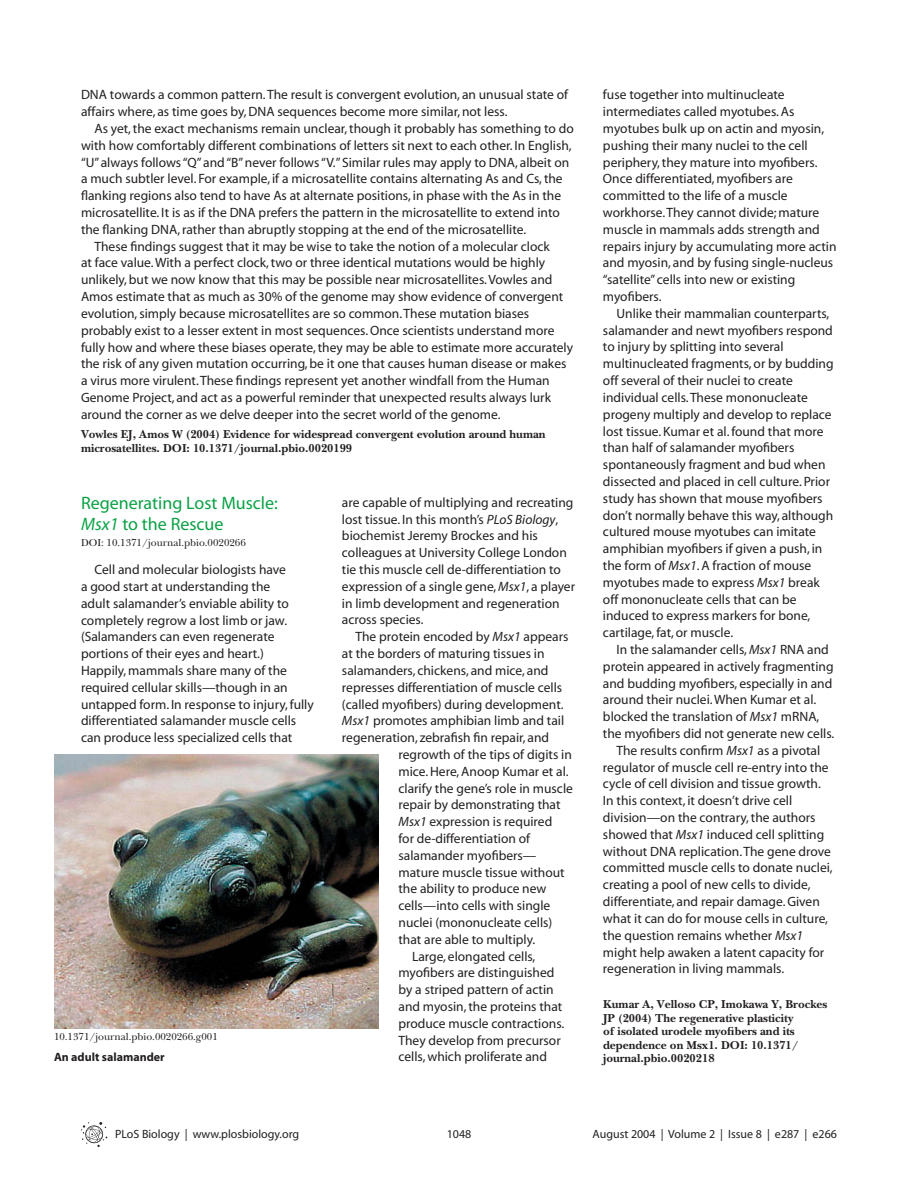
<style>
.page{position:relative;width:918px;height:1202px;background:#fff}
.page>*{position:absolute;margin:0;border:0;box-sizing:border-box;transform-origin:0 0}
.t1{font:18px/21px "Myriad";color:#09a245}
.t2{font:13.5px/16.8px "Myriad";color:#231f20}
.t3{font:700 12px/13.5px "PLB Iserif";color:#231f20}
.t4{font:12px "Myriad";color:#231f20}
.t5{font:700 12px "Myriad";color:#231f20}
.t6{font:500 10.5px "PLB Iserif";color:#231f20}
.s1{font-style:italic}
</style>
<div class="page">
<svg style="left:81px;top:1122px;width:26px;height:25px"></svg>
<img style="left:54px;top:754px;width:324px;height:274px">
<p class="t2" style="left:81px;top:88px;width:489px">DNA towards a common pattern. The result is convergent evolution, an unusual state of affairs where, as time goes by, DNA sequences become more similar, not less.</p>
<p class="t2" style="left:94px;top:121px;width:481px">As yet, the exact mechanisms remain unclear, though it probably has something to do</p>
<p class="t2" style="left:81px;top:138px;width:492px">with how comfortably different combinations of letters sit next to each other. In English,</p>
<p class="t2" style="left:81px;top:155px;width:490px">“U” always follows “Q” and “B” never follows “V.” Similar rules may apply to DNA, albeit on</p>
<p class="t2" style="left:81px;top:172px;width:483px">a much subtler level. For example, if a microsatellite contains alternating As and Cs, the</p>
<p class="t2" style="left:81px;top:188px;width:482px">flanking regions also tend to have As at alternate positions, in phase with the As in the</p>
<p class="t2" style="left:81px;top:205px;width:480px">microsatellite. It is as if the DNA prefers the pattern in the microsatellite to extend into</p>
<p class="t2" style="left:81px;top:222px;width:447px">the flanking DNA, rather than abruptly stopping at the end of the microsatellite.</p>
<p class="t2" style="left:94px;top:239px;width:457px">These findings suggest that it may be wise to take the notion of a molecular clock</p>
<p class="t2" style="left:81px;top:256px;width:466px">at face value. With a perfect clock, two or three identical mutations would be highly</p>
<p class="t2" style="left:81px;top:272px;width:473px">unlikely, but we now know that this may be possible near microsatellites. Vowles and</p>
<p class="t2" style="left:81px;top:289px;width:484px">Amos estimate that as much as 30% of the genome may show evidence of convergent</p>
<p class="t2" style="left:81px;top:306px;width:450px">evolution, simply because microsatellites are so common. These mutation biases</p>
<p class="t2" style="left:81px;top:323px;width:475px">probably exist to a lesser extent in most sequences. Once scientists understand more</p>
<p class="t2" style="left:81px;top:340px;width:494px">fully how and where these biases operate, they may be able to estimate more accurately</p>
<p class="t2" style="left:81px;top:356px;width:487px">the risk of any given mutation occurring, be it one that causes human disease or makes</p>
<p class="t2" style="left:81px;top:373px;width:470px">a virus more virulent. These findings represent yet another windfall from the Human</p>
<p class="t2" style="left:81px;top:390px;width:472px">Genome Project, and act as a powerful reminder that unexpected results always lurk</p>
<p class="t2" style="left:81px;top:407px;width:421px">around the corner as we delve deeper into the secret world of the genome.</p>
<p class="t3" style="left:81px;top:429px;width:466px">Vowles EJ, Amos W (2004) Evidence for widespread convergent evolution around human microsatellites. DOI: 10.1371/journal.pbio.0020199</p>
<h1 class="t1" style="left:81px;top:493px;width:198px">Regenerating Lost Muscle:<br><span class="s1">Msx1</span> to the Rescue</h1>
<p class="t6" style="left:81px;top:538px;width:166px">DOI: 10.1371/journal.pbio.0020266</p>
<p class="t2" style="left:81px;top:562px;width:234px;text-indent:14px">Cell and molecular biologists have<br>a good start at understanding the<br>adult salamander’s enviable ability to completely regrow a lost limb or jaw. (Salamanders can even regenerate portions of their eyes and heart.)<br>Happily, mammals share many of the required cellular skills—though in an untapped form. In response to injury, fully differentiated salamander muscle cells can produce less specialized cells that</p>
<p class="t6" style="left:54px;top:1032px;width:165px">10.1371/journal.pbio.0020266.g001</p>
<p class="t5" style="left:54px;top:1053px;width:112px">An adult salamander</p>
<p class="t2" style="left:342px;top:495px;width:235px">are capable of multiplying and recreating lost tissue. In this month’s <span class="s1">PLoS Biology</span>, biochemist Jeremy Brockes and his colleagues at University College London tie this muscle cell de-differentiation to expression of a single gene, <span class="s1">Msx1</span>, a player in limb development and regeneration across species.</p>
<p class="t2" style="left:355px;top:629px;width:215px">The protein encoded by <span class="s1">Msx1</span> appears</p>
<p class="t2" style="left:342px;top:646px;width:204px">at the borders of maturing tissues in</p>
<p class="t2" style="left:342px;top:663px;width:208px">salamanders, chickens, and mice, and</p>
<p class="t2" style="left:342px;top:680px;width:222px">represses differentiation of muscle cells</p>
<p class="t2" style="left:342px;top:696px;width:223px">(called myofibers) during development.</p>
<p class="t2" style="left:342px;top:713px;width:224px"><span class="s1">Msx1</span> promotes amphibian limb and tail</p>
<p class="t2" style="left:342px;top:730px;width:209px">regeneration, zebrafish fin repair, and</p>
<p class="t2" style="left:399px;top:747px;width:175px">regrowth of the tips of digits in</p>
<p class="t2" style="left:399px;top:764px;width:172px">mice. Here, Anoop Kumar et al.</p>
<p class="t2" style="left:399px;top:780px;width:176px">clarify the gene’s role in muscle</p>
<p class="t2" style="left:399px;top:797px;width:164px">repair by demonstrating that</p>
<p class="t2" style="left:399px;top:814px;width:155px"><span class="s1">Msx1</span> expression is required</p>
<p class="t2" style="left:399px;top:831px;width:133px">for de-differentiation of</p>
<p class="t2" style="left:399px;top:848px;width:139px">salamander myofibers—</p>
<p class="t2" style="left:399px;top:864px;width:168px">mature muscle tissue without</p>
<p class="t2" style="left:399px;top:881px;width:149px">the ability to produce new</p>
<p class="t2" style="left:399px;top:898px;width:153px">cells—into cells with single</p>
<p class="t2" style="left:399px;top:915px;width:155px">nuclei (mononucleate cells)</p>
<p class="t2" style="left:399px;top:932px;width:138px">that are able to multiply.</p>
<p class="t2" style="left:412px;top:948px;width:125px">Large, elongated cells,</p>
<p class="t2" style="left:399px;top:965px;width:157px">myofibers are distinguished</p>
<p class="t2" style="left:399px;top:982px;width:157px">by a striped pattern of actin</p>
<p class="t2" style="left:399px;top:999px;width:165px">and myosin, the proteins that</p>
<p class="t2" style="left:399px;top:1016px;width:167px">produce muscle contractions.</p>
<p class="t2" style="left:399px;top:1032px;width:164px">They develop from precursor</p>
<p class="t2" style="left:399px;top:1049px;width:150px">cells, which proliferate and</p>
<p class="t2" style="left:603px;top:87px;width:235px">fuse together into multinucleate intermediates called myotubes. As myotubes bulk up on actin and myosin, pushing their many nuclei to the cell periphery, they mature into myofibers.<br>Once differentiated, myofibers are committed to the life of a muscle workhorse. They cannot divide; mature muscle in mammals adds strength and repairs injury by accumulating more actin and myosin, and by fusing single-nucleus “satellite” cells into new or existing myofibers.</p>
<p class="t2" style="left:603px;top:306px;width:232px;text-indent:14px">Unlike their mammalian counterparts, salamander and newt myofibers respond to injury by splitting into several multinucleated fragments, or by budding off several of their nuclei to create individual cells. These mononucleate progeny multiply and develop to replace lost tissue. Kumar et al. found that more than half of salamander myofibers spontaneously fragment and bud when dissected and placed in cell culture. Prior study has shown that mouse myofibers don’t normally behave this way, although cultured mouse myotubes can imitate amphibian myofibers if given a push, in the form of <span class="s1">Msx1</span>. A fraction of mouse myotubes made to express <span class="s1">Msx1</span> break off mononucleate cells that can be induced to express markers for bone, cartilage, fat, or muscle.</p>
<p class="t2" style="left:616px;top:642px;width:214px">In the salamander cells, <span class="s1">Msx1</span> RNA and</p>
<p class="t2" style="left:603px;top:659px;width:232px">protein appeared in actively fragmenting</p>
<p class="t2" style="left:603px;top:675px;width:231px">and budding myofibers, especially in and</p>
<p class="t2" style="left:603px;top:692px;width:215px">around their nuclei. When Kumar et al.</p>
<p class="t2" style="left:603px;top:709px;width:218px">blocked the translation of <span class="s1">Msx1</span> mRNA,</p>
<p class="t2" style="left:603px;top:726px;width:233px">the myofibers did not generate new cells.</p>
<p class="t2" style="left:616px;top:743px;width:205px">The results confirm <span class="s1">Msx1</span> as a pivotal</p>
<p class="t2" style="left:603px;top:759px;width:227px">regulator of muscle cell re-entry into the</p>
<p class="t2" style="left:603px;top:776px;width:219px">cycle of cell division and tissue growth.</p>
<p class="t2" style="left:603px;top:793px;width:191px">In this context, it doesn’t drive cell</p>
<p class="t2" style="left:603px;top:810px;width:214px">division—on the contrary, the authors</p>
<p class="t2" style="left:603px;top:827px;width:223px">showed that <span class="s1">Msx1</span> induced cell splitting</p>
<p class="t2" style="left:603px;top:843px;width:229px">without DNA replication. The gene drove</p>
<p class="t2" style="left:603px;top:860px;width:231px">committed muscle cells to donate nuclei,</p>
<p class="t2" style="left:603px;top:877px;width:209px">creating a pool of new cells to divide,</p>
<p class="t2" style="left:603px;top:894px;width:218px">differentiate, and repair damage. Given</p>
<p class="t2" style="left:603px;top:911px;width:227px">what it can do for mouse cells in culture,</p>
<p class="t2" style="left:603px;top:927px;width:202px">the question remains whether <span class="s1">Msx1</span></p>
<p class="t2" style="left:603px;top:944px;width:223px">might help awaken a latent capacity for</p>
<p class="t2" style="left:603px;top:961px;width:183px">regeneration in living mammals.</p>
<p class="t3" style="left:603px;top:999px;width:226px">Kumar A, Velloso CP, Imokawa Y, Brockes JP (2004) The regenerative plasticity<br>of isolated urodele myofibers and its dependence on Msx1. DOI: 10.1371/ journal.pbio.0020218</p>
<p class="t4" style="left:115px;top:1129px;width:186px">PLoS Biology | www.plosbiology.org</p>
<p class="t4" style="left:447px;top:1129px;width:26px">1048</p>
<p class="t4" style="left:593px;top:1129px;width:246px">August 2004 | Volume 2 | Issue 8 | e287 | e266</p>
</div>
